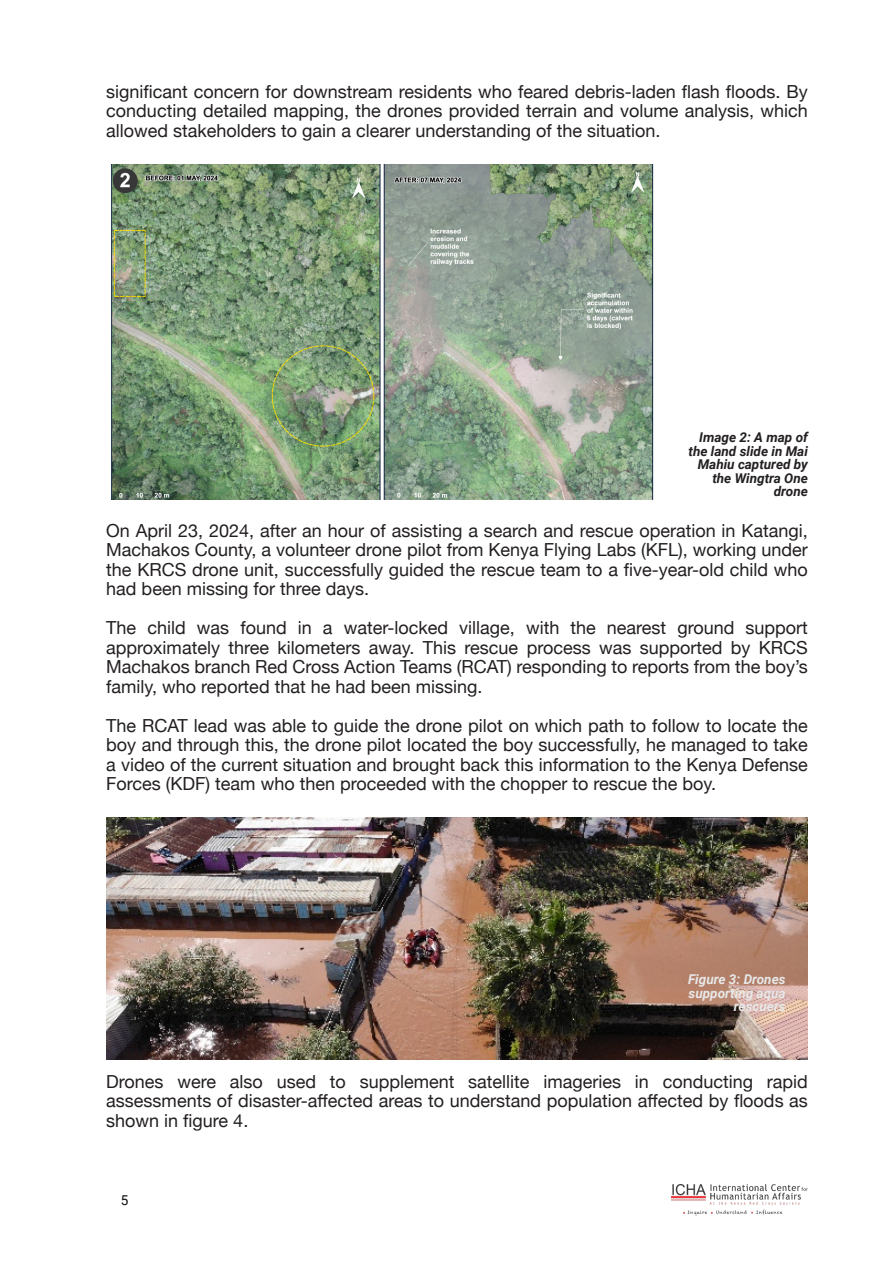
<style>
.page{position:relative;width:893px;height:1263px;background:#fff}
.page>*{position:absolute;margin:0;border:0;box-sizing:border-box;transform-origin:0 0}
.t1{font:18px/19.5px "Helvetica Neue";color:#231f20;text-align:justify}
.t2{font:italic 700 13.5px/13.5px "Roboto";color:#231f20;text-align:right}
.t3{font:italic 700 13.5px/13.5px "Roboto";color:#e7e8e9;text-align:right}
.t4{font:13.5px "Roboto";color:#080704}
</style>
<div class="page">
<img style="left:671px;top:1184px;width:137px;height:31px">
<img style="left:111px;top:164px;width:543px;height:335px">
<img style="left:106px;top:817px;width:702px;height:242px">
<p class="t1" style="left:106px;top:81px;width:703px">significant concern for downstream residents who feared debris-laden flash floods. By conducting detailed mapping, the drones provided terrain and volume analysis, which allowed stakeholders to gain a clearer understanding of the situation.</p>
<p class="t2" style="left:688px;top:432px;width:121px">Image 2: A map of the land slide in Mai<br>Mahiu captured by the Wingtra One drone</p>
<p class="t1" style="left:106px;top:520px;width:703px">On April 23, 2024, after an hour of assisting a search and rescue operation in Katangi, Machakos County, a volunteer drone pilot from Kenya Flying Labs (KFL), working under the KRCS drone unit, successfully guided the rescue team to a five-year-old child who had been missing for three days.</p>
<p class="t1" style="left:106px;top:618px;width:703px">The child was found in a water-locked village, with the nearest ground support approximately three kilometers away. This rescue process was supported by KRCS Machakos branch Red Cross Action Teams (RCAT) responding to reports from the boy’s family, who reported that he had been missing.</p>
<p class="t1" style="left:106px;top:715px;width:703px">The RCAT lead was able to guide the drone pilot on which path to follow to locate the boy and through this, the drone pilot located the boy successfully, he managed to take a video of the current situation and brought back this information to the Kenya Defense Forces (KDF) team who then proceeded with the chopper to rescue the boy.</p>
<p class="t3" style="left:688px;top:974px;width:99px">Figure 3: Drones supporting aqua rescuers</p>
<p class="t1" style="left:106px;top:1071px;width:703px">Drones were also used to supplement satellite imageries in conducting rapid assessments of disaster-affected areas to understand population affected by floods as shown in figure 4.</p>
<p class="t4" style="left:121px;top:1195px;width:9px">5</p>
</div>
